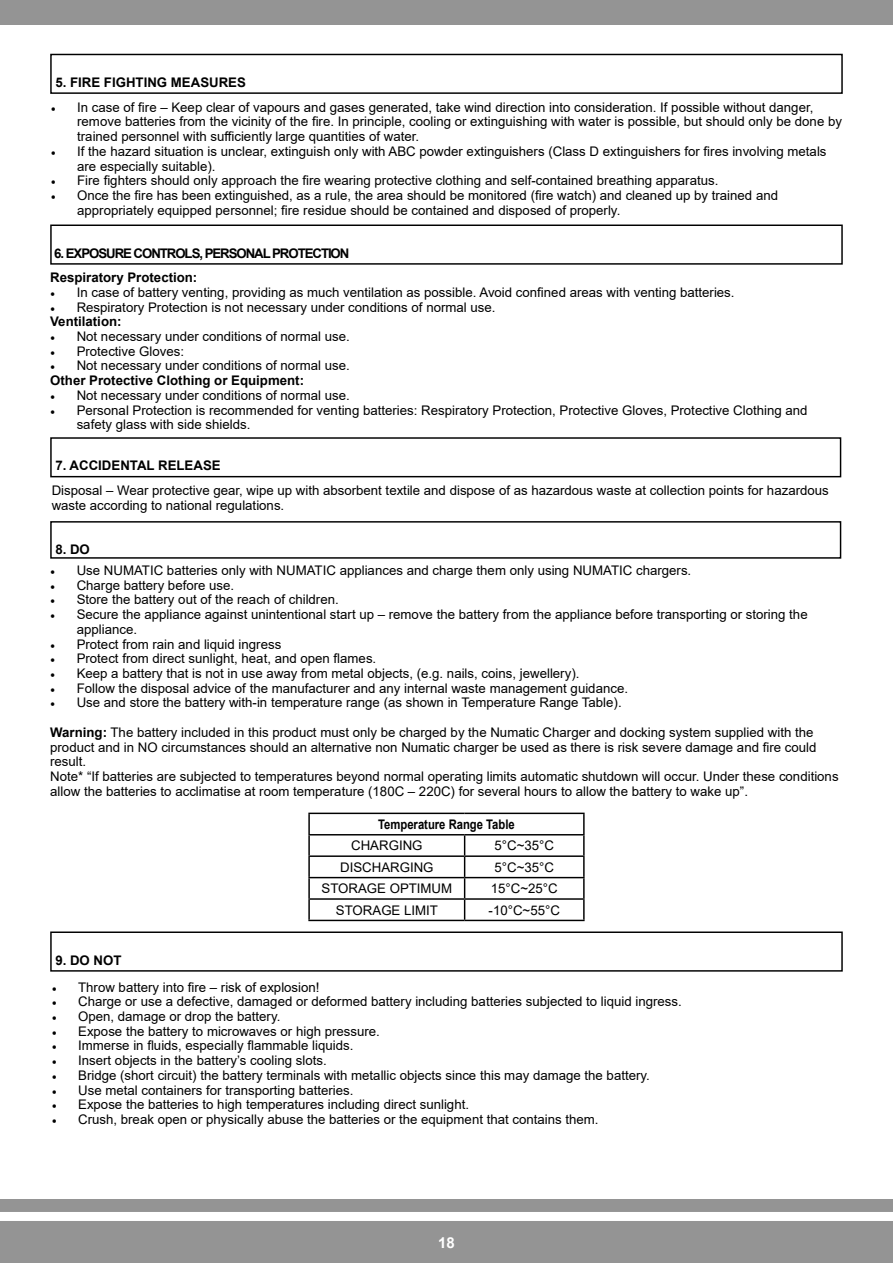
<style>
.page{position:relative;width:893px;height:1263px;background:#949494}
.page>*{position:absolute;margin:0;border:0;box-sizing:border-box;transform-origin:0 0}
.t1{font:700 15px "Arial";color:#fff}
.t2{font:13.2px/14.7px "Arial";color:#000}
.t3{font:700 13.2px/24.5px "Arial";letter-spacing:-.08em;color:#000}
.t4{font:700 13.2px "Arial";color:#000}
.t5{font:700 13.2px "Arial";color:#000;scale:.85 1}
.s1{font-family:"Minion Pro"}
.s2{font-weight:700}
</style>
<div class="page">
<div style="left:0;top:1212px;width:893px;height:9px;background:#fff"></div>
<div style="left:0;top:26px;width:893px;height:1173px;background:#fff"></div>
<div style="left:50px;top:225px;width:793px;height:40px;border:1px solid #000"></div>
<hr style="left:308px;top:813px;width:157px;height:1px;background:#000">
<hr style="left:308px;top:814px;width:2px;height:20px;background:#000">
<hr style="left:465px;top:813px;width:120px;height:1px;background:#000">
<hr style="left:583px;top:814px;width:2px;height:20px;background:#000">
<hr style="left:308px;top:834px;width:157px;height:1px;background:#000">
<hr style="left:308px;top:835px;width:2px;height:20px;background:#000">
<hr style="left:465px;top:834px;width:120px;height:1px;background:#000">
<hr style="left:583px;top:835px;width:2px;height:20px;background:#000">
<hr style="left:308px;top:855px;width:157px;height:2px;background:#000">
<hr style="left:308px;top:857px;width:2px;height:20px;background:#000">
<hr style="left:465px;top:855px;width:120px;height:2px;background:#000">
<hr style="left:583px;top:857px;width:2px;height:20px;background:#000">
<hr style="left:308px;top:877px;width:157px;height:1px;background:#000">
<hr style="left:308px;top:878px;width:2px;height:20px;background:#000">
<hr style="left:465px;top:877px;width:120px;height:1px;background:#000">
<hr style="left:583px;top:878px;width:2px;height:20px;background:#000">
<hr style="left:308px;top:898px;width:157px;height:2px;background:#000">
<hr style="left:308px;top:900px;width:2px;height:20px;background:#000">
<hr style="left:465px;top:898px;width:120px;height:2px;background:#000">
<svg style="left:464px;top:835px;width:1px;height:85px"></svg>
<hr style="left:583px;top:900px;width:2px;height:20px;background:#000">
<hr style="left:308px;top:920px;width:157px;height:1px;background:#000">
<hr style="left:465px;top:920px;width:120px;height:1px;background:#000">
<div style="left:50px;top:521px;width:791px;height:38px;border:1px solid #000"></div>
<div style="left:50px;top:931px;width:793px;height:41px;border:1px solid #000"></div>
<div style="left:50px;top:437px;width:791px;height:40px;border:1px solid #000"></div>
<div style="left:50px;top:54px;width:793px;height:40px;border:1px solid #000"></div>
<p class="t4" style="left:55px;top:73px;width:192px">5. FIRE FIGHTING MEASURES</p>
<p class="t2" style="left:77px;top:100px;width:766px;text-indent:-26px"><span class="s1">•</span> In case of fire – Keep clear of vapours and gases generated, take wind direction into consideration. If possible without danger, remove batteries from the vicinity of the fire. In principle, cooling or extinguishing with water is possible, but should only be done by trained personnel with sufficiently large quantities of water.</p>
<p class="t2" style="left:77px;top:144px;width:751px;text-indent:-26px"><span class="s1">•</span> If the hazard situation is unclear, extinguish only with ABC powder extinguishers (Class D extinguishers for fires involving metals are especially suitable).</p>
<p class="t2" style="left:51px;top:173px;width:669px"><span class="s1">•</span> Fire fighters should only approach the fire wearing protective clothing and self-contained breathing apparatus.</p>
<p class="t2" style="left:77px;top:188px;width:702px;text-indent:-26px"><span class="s1">•</span> Once the fire has been extinguished, as a rule, the area should be monitored (fire watch) and cleaned up by trained and appropriately equipped personnel; fire residue should be contained and disposed of properly.</p>
<p class="t3" style="left:50px;top:241px;width:301px;text-indent:4px">6. EXPOSURE CONTROLS, PERSONAL PROTECTION<br>Respiratory Protection:</p>
<p class="t2" style="left:50px;top:285px;width:686px"><span class="s1">•</span> In case of battery venting, providing as much ventilation as possible. Avoid confined areas with venting batteries.</p>
<p class="t2" style="left:50px;top:299px;width:447px"><span class="s1">•</span> Respiratory Protection is not necessary under conditions of normal use.<br><span class="s2">Ventilation:</span></p>
<p class="t2" style="left:50px;top:329px;width:301px"><span class="s1">•</span> Not necessary under conditions of normal use.</p>
<p class="t2" style="left:50px;top:344px;width:135px"><span class="s1">•</span> Protective Gloves:</p>
<p class="t2" style="left:50px;top:358px;width:301px"><span class="s1">•</span> Not necessary under conditions of normal use.<br><span class="s2">Other Protective Clothing or Equipment:</span></p>
<p class="t2" style="left:50px;top:388px;width:301px"><span class="s1">•</span> Not necessary under conditions of normal use.</p>
<p class="t2" style="left:77px;top:402px;width:732px;text-indent:-26px"><span class="s1">•</span> Personal Protection is recommended for venting batteries: Respiratory Protection, Protective Gloves, Protective Clothing and safety glass with side shields.</p>
<p class="t4" style="left:55px;top:456px;width:167px">7. ACCIDENTAL RELEASE</p>
<p class="t2" style="left:52px;top:483px;width:779px">Disposal – Wear protective gear, wipe up with absorbent textile and dispose of as hazardous waste at collection points for hazardous waste according to national regulations.</p>
<p class="t4" style="left:55px;top:540px;width:36px">8. DO</p>
<p class="t2" style="left:50px;top:563px;width:643px"><span class="s1">•</span> Use NUMATIC batteries only with NUMATIC appliances and charge them only using NUMATIC chargers.</p>
<p class="t2" style="left:50px;top:578px;width:186px"><span class="s1">•</span> Charge battery before use.</p>
<p class="t2" style="left:50px;top:592px;width:290px"><span class="s1">•</span> Store the battery out of the reach of children.</p>
<p class="t2" style="left:77px;top:607px;width:732px;text-indent:-26px"><span class="s1">•</span> Secure the appliance against unintentional start up – remove the battery from the appliance before transporting or storing the appliance.</p>
<p class="t2" style="left:50px;top:636px;width:233px"><span class="s1">•</span> Protect from rain and liquid ingress</p>
<p class="t2" style="left:50px;top:651px;width:328px"><span class="s1">•</span> Protect from direct sunlight, heat, and open flames.</p>
<p class="t2" style="left:50px;top:666px;width:531px"><span class="s1">•</span> Keep a battery that is not in use away from metal objects, (e.g. nails, coins, jewellery).</p>
<p class="t2" style="left:50px;top:681px;width:579px"><span class="s1">•</span> Follow the disposal advice of the manufacturer and any internal waste management guidance.</p>
<p class="t2" style="left:50px;top:695px;width:573px"><span class="s1">•</span> Use and store the battery with-in temperature range (as shown in Temperature Range Table).</p>
<p class="t2" style="left:50px;top:725px;width:790px"><span class="s2">Warning:</span> The battery included in this product must only be charged by the Numatic Charger and docking system supplied with the product and in NO circumstances should an alternative non Numatic charger be used as there is risk severe damage and fire could result.<br>Note* “If batteries are subjected to temperatures beyond normal operating limits automatic shutdown will occur. Under these conditions allow the batteries to acclimatise at room temperature (180C – 220C) for several hours to allow the battery to wake up”.</p>
<p class="t5" style="left:378px;top:815px;width:162px">Temperature Range Table</p>
<p class="t2" style="left:351px;top:838px;width:73px">CHARGING</p>
<p class="t2" style="left:494px;top:838px;width:61px">5°C~35°C</p>
<p class="t2" style="left:340px;top:860px;width:95px">DISCHARGING</p>
<p class="t2" style="left:494px;top:860px;width:61px">5°C~35°C</p>
<p class="t2" style="left:321px;top:881px;width:132px">STORAGE OPTIMUM</p>
<p class="t2" style="left:491px;top:881px;width:68px">15°C~25°C</p>
<p class="t2" style="left:336px;top:902px;width:104px">STORAGE LIMIT</p>
<p class="t2" style="left:489px;top:902px;width:73px">-10°C~55°C</p>
<p class="t4" style="left:55px;top:951px;width:68px">9. DO NOT</p>
<p class="t2" style="left:52px;top:979px;width:269px"><span class="s1">•</span> Throw battery into fire – risk of explosion!</p>
<p class="t2" style="left:52px;top:994px;width:632px"><span class="s1">•</span> Charge or use a defective, damaged or deformed battery including batteries subjected to liquid ingress.</p>
<p class="t2" style="left:52px;top:1009px;width:230px"><span class="s1">•</span> Open, damage or drop the battery.</p>
<p class="t2" style="left:52px;top:1024px;width:330px"><span class="s1">•</span> Expose the battery to microwaves or high pressure.</p>
<p class="t2" style="left:52px;top:1038px;width:303px"><span class="s1">•</span> Immerse in fluids, especially flammable liquids.</p>
<p class="t2" style="left:52px;top:1053px;width:277px"><span class="s1">•</span> Insert objects in the battery’s cooling slots.</p>
<p class="t2" style="left:52px;top:1068px;width:600px"><span class="s1">•</span> Bridge (short circuit) the battery terminals with metallic objects since this may damage the battery.</p>
<p class="t2" style="left:52px;top:1082px;width:303px"><span class="s1">•</span> Use metal containers for transporting batteries.</p>
<p class="t2" style="left:52px;top:1097px;width:419px"><span class="s1">•</span> Expose the batteries to high temperatures including direct sunlight.</p>
<p class="t2" style="left:52px;top:1112px;width:548px"><span class="s1">•</span> Crush, break open or physically abuse the batteries or the equipment that contains them.</p>
<p class="t1" style="left:438px;top:1232px;width:18px">18</p>
</div>
